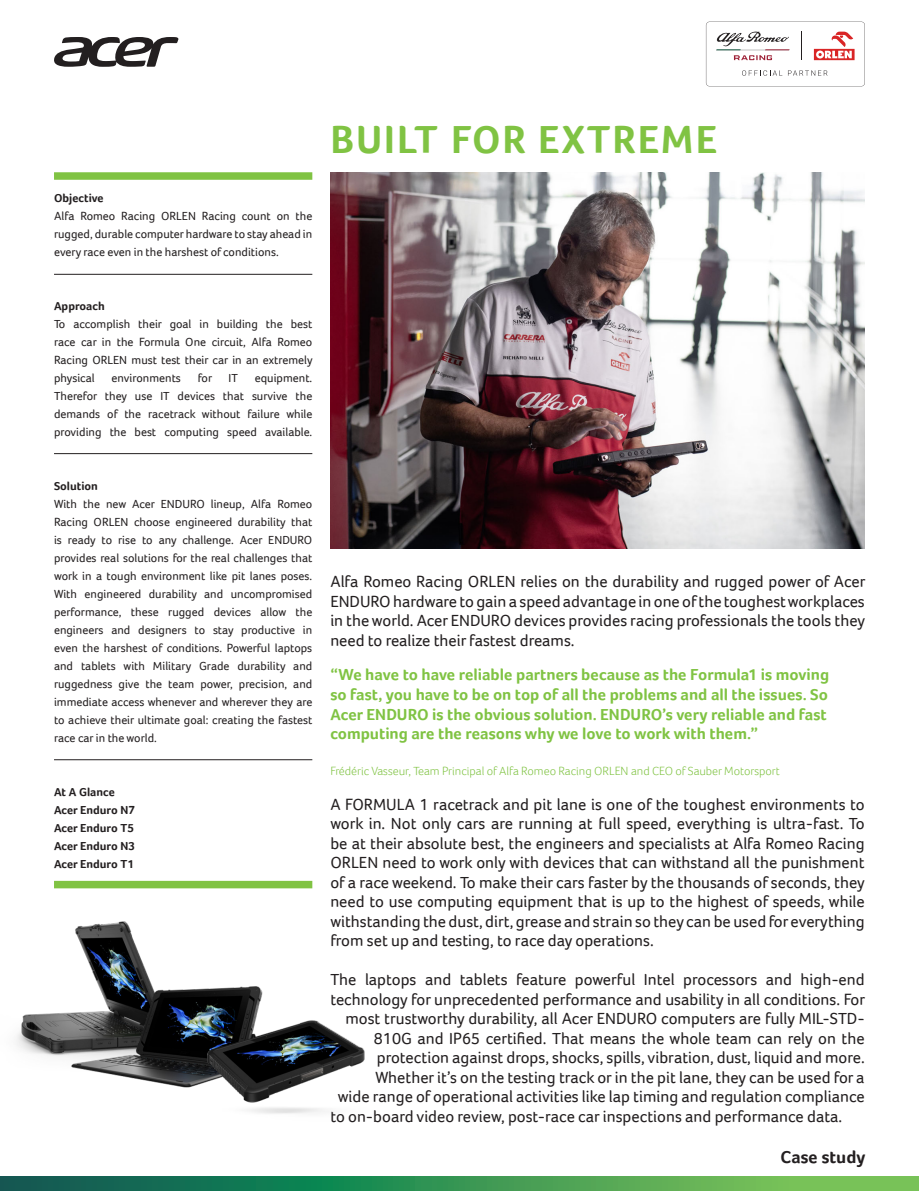
<style>
.page{position:relative;width:919px;height:1191px;background:#fff}
.page>*{position:absolute;margin:0;border:0;box-sizing:border-box;transform-origin:0 0}
.t1{font:700 40.5px "Acer Foco";letter-spacing:.05em;color:#80c343}
.t2{font:700 18px "Acer Foco";color:#231f20}
.t3{font:16.5px/19.5px "Acer Foco";color:#231f20;text-align:justify}
.Headline_Orange{font:700 16.5px/19.8px "Acer Foco";letter-spacing:-.005em;color:#80c343}
.t4{font:12px/18px "Acer Foco";color:#231f20;text-align:justify}
.t5{font:700 12px "Acer Foco";color:#231f20}
.t6{font:300 12px "Acer Foco";color:#80c343}
</style>
<div class="page">
<svg style="left:705px;top:22px;width:159px;height:64px"></svg>
<hr style="left:54px;top:274px;width:258px;height:1px;background:#231f20">
<hr style="left:54px;top:453px;width:258px;height:1px;background:#231f20">
<hr style="left:54px;top:759px;width:258px;height:1px;background:#231f20">
<div style="left:54px;top:172px;width:258px;height:8px;background:#80c343"></div>
<div style="left:54px;top:881px;width:258px;height:7px;background:#80c343"></div>
<svg style="left:0;top:1176px;width:918px;height:15px;background:#3c9454"></svg>
<img style="left:330px;top:172px;width:534px;height:377px">
<img style="left:16px;top:921px;width:118px;height:134px">
<img style="left:47px;top:940px;width:216px;height:148px">
<img style="left:198px;top:1014px;width:167px;height:100px">
<svg style="left:54px;top:37px;width:124px;height:30px"></svg>
<p class="t5" style="left:54px;top:191px;width:51px">Objective</p>
<p class="t4" style="left:54px;top:207px;width:260px">Alfa Romeo Racing ORLEN Racing count on the rugged, durable computer hardware to stay ahead in every race even in the harshest of conditions.</p>
<p class="t5" style="left:54px;top:299px;width:52px">Approach</p>
<p class="t4" style="left:54px;top:315px;width:260px">To accomplish their goal in building the best race car in the Formula One circuit, Alfa Romeo Racing ORLEN must test their car in an extremely physical</p>
<p class="t4" style="left:112px;top:369px;width:71px">environments</p>
<p class="t4" style="left:198px;top:369px;width:16px">for</p>
<p class="t4" style="left:229px;top:369px;width:11px">IT</p>
<p class="t4" style="left:54px;top:369px;width:260px;text-indent:201px">equipment.<br>Therefor they use IT devices that survive the demands of the racetrack without failure while providing the best computing speed available.</p>
<p class="t5" style="left:54px;top:479px;width:45px">Solution</p>
<p class="t4" style="left:54px;top:495px;width:260px">With the new Acer ENDURO lineup, Alfa Romeo Racing ORLEN choose engineered durability that is ready to rise to any challenge. Acer ENDURO provides real solutions for the real challenges that work in a tough environment like pit lanes poses.<br>With engineered durability and uncompromised performance, these rugged devices allow the engineers and designers to stay productive in even the harshest of conditions. Powerful laptops and tablets with Military Grade durability and ruggedness give the team power, precision, and immediate access whenever and wherever they are to achieve their ultimate goal: creating the fastest race car in the world.</p>
<p class="t5" style="left:54px;top:785px;width:62px">At A Glance</p>
<p class="t5" style="left:54px;top:803px;width:82px">Acer Enduro N7</p>
<p class="t5" style="left:54px;top:821px;width:81px">Acer Enduro T5</p>
<p class="t5" style="left:54px;top:839px;width:82px">Acer Enduro N3</p>
<p class="t5" style="left:54px;top:857px;width:81px">Acer Enduro T1</p>
<p class="t1" style="left:330px;top:115px;width:388px">BUILT FOR EXTREME</p>
<p class="t3" style="left:330px;top:572px;width:536px">Alfa Romeo Racing ORLEN relies on the durability and rugged power of Acer ENDURO hardware to gain a speed advantage in one of the toughest workplaces in the world. Acer ENDURO devices provides racing professionals the tools they need to realize their fastest dreams.</p>
<p class="Headline_Orange" style="left:330px;top:664px;width:500px">“We have to have reliable partners because as the Formula1 is moving so fast, you have to be on top of all the problems and all the issues. So Acer ENDURO is the obvious solution. ENDURO’s very reliable and fast computing are the reasons why we love to work with them.”</p>
<p class="t6" style="left:330px;top:764px;width:451px">Frédéric Vasseur, Team Principal of Alfa Romeo Racing ORLEN and CEO of Sauber Motorsport</p>
<p class="t3" style="left:330px;top:794px;width:536px">A FORMULA 1 racetrack and pit lane is one of the toughest environments to work in. Not only cars are running at full speed, everything is ultra-fast. To be at their absolute best, the engineers and specialists at Alfa Romeo Racing ORLEN need to work only with devices that can withstand all the punishment of a race weekend. To make their cars faster by the thousands of seconds, they need to use computing equipment that is up to the highest of speeds, while withstanding the dust, dirt, grease and strain so they can be used for everything from set up and testing, to race day operations.</p>
<p class="t3" style="left:330px;top:969px;width:536px">The laptops and tablets feature powerful Intel processors and high-end</p>
<p class="t3" style="left:330px;top:989px;width:536px">technology for unprecedented performance and usability in all conditions. For</p>
<p class="t3" style="left:345px;top:1008px;width:521px">most trustworthy durability, all Acer ENDURO computers are fully MIL-STD-</p>
<p class="t3" style="left:374px;top:1028px;width:492px">810G and IP65 certified. That means the whole team can rely on the</p>
<p class="t3" style="left:377px;top:1047px;width:489px">protection against drops, shocks, spills, vibration, dust, liquid and more.</p>
<p class="t3" style="left:375px;top:1067px;width:490px">Whether it’s on the testing track or in the pit lane, they can be used for a</p>
<p class="t3" style="left:338px;top:1086px;width:528px">wide range of operational activities like lap timing and regulation compliance</p>
<p class="t3" style="left:330px;top:1106px;width:513px">to on-board video review, post-race car inspections and performance data.</p>
<p class="t2" style="left:780px;top:1146px;width:86px">Case study</p>
</div>
